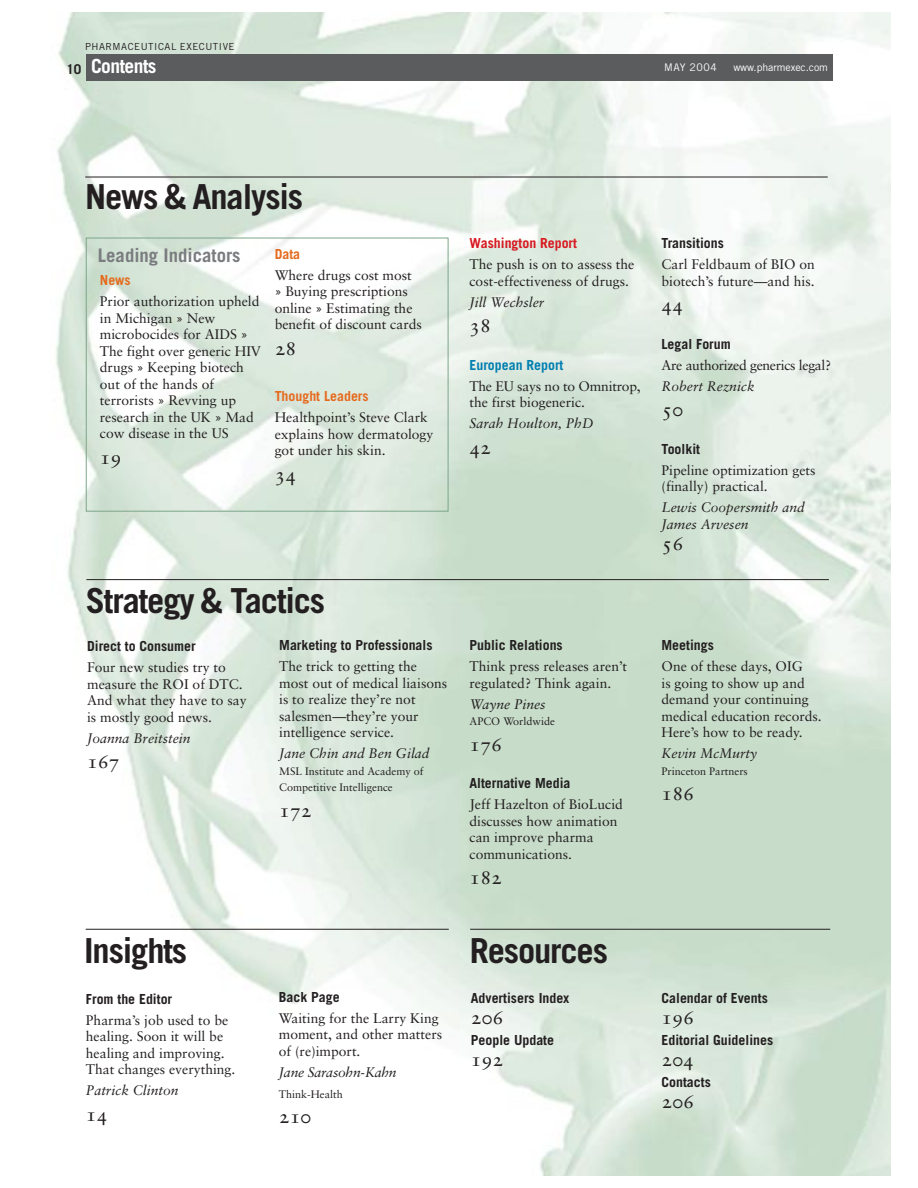
<style>
.page{position:relative;width:918px;height:1188px;background:#fff}
.page>*{position:absolute;margin:0;border:0;box-sizing:border-box;transform-origin:0 0}
.t1{font:700 34.5px "Trade Gothic";letter-spacing:-.035em;color:#231f20}
.t2{font:19.5px "Sabon Roman SC";color:#231f20}
.t3{font:700 19.5px "Trade Gothic";letter-spacing:-.03em;color:#fff}
.t4{font:700 18.75px "Trade Gothic";color:#7a7c7f}
.t5{font:13.8px/16.5px "Sabon";color:#231f20}
.t6{font:700 13.8px "Trade Gothic";color:#231f20}
.t7{font:italic 13.8px/16.5px "Sabon";color:#231f20}
.t8{font:13.8px "Sabon";letter-spacing:-.02em;color:#231f20}
.t9{font:700 13.8px "Trade Gothic";color:#e56b1f}
.t10{font:700 13.8px "Trade Gothic";color:#d71920}
.t11{font:700 13.8px "Trade Gothic";color:#007fb1}
.t12{font:10.8px/16.5px "Sabon";color:#231f20}
.t13{font:10.5px "Trade Gothic";letter-spacing:-.005em;color:#fff}
.t14{font:9.75px "Trade Gothic";letter-spacing:.055em;color:#231f20}
.s1{font-size:13.5px;color:#231f20}
.s2{font-family:"Trade Gothic"}
</style>
<div class="page">
<img style="left:56px;top:12px;width:835px;height:1164px">
<div style="left:86px;top:238px;width:362px;height:274px;border:1px solid #7ca58a"></div>
<div style="left:86px;top:54px;width:747px;height:27px;background:#5b5c5e"></div>
<hr style="left:85px;top:177px;width:743px;height:1px;background:#231f20">
<hr style="left:470px;top:929px;width:360px;height:1px;background:#231f20">
<hr style="left:86px;top:929px;width:363px;height:1px;background:#231f20">
<hr style="left:86px;top:579px;width:743px;height:1px;background:#231f20">
<p class="t14" style="left:85px;top:42px;width:151px">PHARMACEUTICAL EXECUTIVE</p>
<h2 class="t3" style="left:66px;top:59px;width:92px"><span class="s1">10</span> Contents</h2>
<p class="t13" style="left:664px;top:63px;width:54px">MAY 2004</p>
<p class="t13" style="left:733px;top:63px;width:96px">www.pharmexec.com</p>
<h1 class="t1" style="left:85px;top:184px;width:220px">News &amp; Analysis</h1>
<p class="t9" style="left:275px;top:249px;width:27px">Data</p>
<p class="t5" style="left:275px;top:268px;width:149px">Where drugs cost most <span class="s2">»</span> Buying prescriptions online <span class="s2">»</span> Estimating the benefit of discount cards</p>
<h2 class="t2" style="left:275px;top:340px;width:23px">28</h2>
<p class="t9" style="left:275px;top:391px;width:96px">Thought Leaders</p>
<p class="t5" style="left:275px;top:410px;width:160px">Healthpoint’s Steve Clark explains how dermatology got under his skin.</p>
<h2 class="t2" style="left:275px;top:466px;width:23px">34</h2>
<h3 class="t4" style="left:98px;top:248px;width:144px">Leading Indicators</h3>
<p class="t9" style="left:100px;top:275px;width:32px">News</p>
<p class="t5" style="left:100px;top:294px;width:163px">Prior authorization upheld in Michigan <span class="s2">»</span> New microbocides for AIDS <span class="s2">»<br></span>The fight over generic HIV drugs <span class="s2">»</span> Keeping biotech out of the hands of terrorists <span class="s2">»</span> Revving up research in the UK <span class="s2">»</span> Mad cow disease in the US</p>
<h2 class="t2" style="left:100px;top:449px;width:23px">19</h2>
<h1 class="t1" style="left:86px;top:588px;width:241px">Strategy &amp; Tactics</h1>
<p class="t6" style="left:87px;top:641px;width:110px">Direct to Consumer</p>
<p class="t5" style="left:87px;top:660px;width:161px">Four new studies try to measure the ROI of DTC.<br>And what they have to say is mostly good news.</p>
<p class="t7" style="left:87px;top:731px;width:105px">Joanna Breitstein</p>
<h2 class="t2" style="left:87px;top:753px;width:34px">167</h2>
<p class="t6" style="left:279px;top:640px;width:155px">Marketing to Professionals</p>
<p class="t5" style="left:279px;top:659px;width:170px">The trick to getting the most out of medical liaisons is to realize they’re not salesmen—they’re your intelligence service.</p>
<p class="t7" style="left:279px;top:746px;width:152px">Jane Chin and Ben Gilad</p>
<p class="t12" style="left:279px;top:763px;width:146px">MSL Institute and Academy of<br>Competitive Intelligence</p>
<h2 class="t2" style="left:279px;top:802px;width:34px">172</h2>
<h1 class="t1" style="left:84px;top:938px;width:105px">Insights</h1>
<p class="t6" style="left:86px;top:994px;width:88px">From the Editor</p>
<p class="t5" style="left:86px;top:1013px;width:151px">Pharma’s job used to be healing. Soon it will be healing and improving.<br>That changes everything.</p>
<p class="t7" style="left:86px;top:1083px;width:94px">Patrick Clinton</p>
<h2 class="t2" style="left:86px;top:1106px;width:23px">14</h2>
<p class="t6" style="left:279px;top:992px;width:62px">Back Page</p>
<p class="t5" style="left:279px;top:1011px;width:165px">Waiting for the Larry King moment, and other matters of (re)import.</p>
<p class="t7" style="left:279px;top:1065px;width:119px">Jane Sarasohn-Kahn</p>
<p class="t12" style="left:279px;top:1087px;width:66px">Think-Health</p>
<h2 class="t2" style="left:279px;top:1109px;width:34px">210</h2>
<p class="t10" style="left:469px;top:238px;width:109px">Washington Report</p>
<p class="t5" style="left:469px;top:257px;width:166px">The push is on to assess the cost-effectiveness of drugs.</p>
<p class="t7" style="left:469px;top:295px;width:76px">Jill Wechsler</p>
<h2 class="t2" style="left:469px;top:317px;width:23px">38</h2>
<p class="t11" style="left:469px;top:360px;width:96px">European Report</p>
<p class="t5" style="left:469px;top:379px;width:173px">The EU says no to Omnitrop, the first biogeneric.</p>
<p class="t7" style="left:469px;top:416px;width:126px">Sarah Houlton, PhD</p>
<h2 class="t2" style="left:469px;top:439px;width:23px">42</h2>
<p class="t6" style="left:662px;top:238px;width:64px">Transitions</p>
<p class="t5" style="left:662px;top:257px;width:155px">Carl Feldbaum of BIO on biotech’s future—and his.</p>
<h2 class="t2" style="left:662px;top:296px;width:23px">44</h2>
<p class="t6" style="left:662px;top:339px;width:71px">Legal Forum</p>
<p class="t8" style="left:662px;top:359px;width:171px">Are authorized generics legal?</p>
<p class="t7" style="left:662px;top:379px;width:95px">Robert Reznick</p>
<h2 class="t2" style="left:662px;top:401px;width:23px">50</h2>
<p class="t6" style="left:662px;top:444px;width:40px">Toolkit</p>
<p class="t5" style="left:662px;top:463px;width:156px">Pipeline optimization gets (finally) practical.</p>
<p class="t7" style="left:662px;top:500px;width:145px">Lewis Coopersmith and<br>James Arvesen</p>
<h2 class="t2" style="left:662px;top:535px;width:23px">56</h2>
<p class="t6" style="left:470px;top:640px;width:95px">Public Relations</p>
<p class="t5" style="left:470px;top:659px;width:159px">Think press releases aren’t regulated? Think again.</p>
<p class="t7" style="left:470px;top:697px;width:78px">Wayne Pines</p>
<p class="t12" style="left:470px;top:714px;width:87px">APCO Worldwide</p>
<h2 class="t2" style="left:470px;top:736px;width:34px">176</h2>
<p class="t6" style="left:470px;top:778px;width:102px">Alternative Media</p>
<p class="t5" style="left:470px;top:797px;width:155px">Jeff Hazelton of BioLucid discusses how animation can improve pharma communications.</p>
<h2 class="t2" style="left:470px;top:869px;width:34px">182</h2>
<h1 class="t1" style="left:470px;top:938px;width:140px">Resources</h1>
<p class="t6" style="left:471px;top:993px;width:100px">Advertisers Index</p>
<h2 class="t2" style="left:471px;top:1009px;width:34px">206</h2>
<p class="t6" style="left:471px;top:1035px;width:85px">People Update</p>
<h2 class="t2" style="left:471px;top:1051px;width:34px">192</h2>
<p class="t6" style="left:662px;top:640px;width:54px">Meetings</p>
<p class="t5" style="left:662px;top:660px;width:162px">One of these days, OIG<br>is going to show up and demand your continuing medical education records.<br>Here’s how to be ready.</p>
<p class="t7" style="left:662px;top:747px;width:97px">Kevin McMurty</p>
<p class="t12" style="left:662px;top:764px;width:88px">Princeton Partners</p>
<h2 class="t2" style="left:662px;top:785px;width:34px">186</h2>
<p class="t6" style="left:662px;top:993px;width:108px">Calendar of Events</p>
<h2 class="t2" style="left:662px;top:1009px;width:34px">196</h2>
<p class="t6" style="left:662px;top:1035px;width:113px">Editorial Guidelines</p>
<h2 class="t2" style="left:662px;top:1051px;width:34px">204</h2>
<p class="t6" style="left:662px;top:1077px;width:51px">Contacts</p>
<h2 class="t2" style="left:662px;top:1093px;width:34px">206</h2>
</div>
